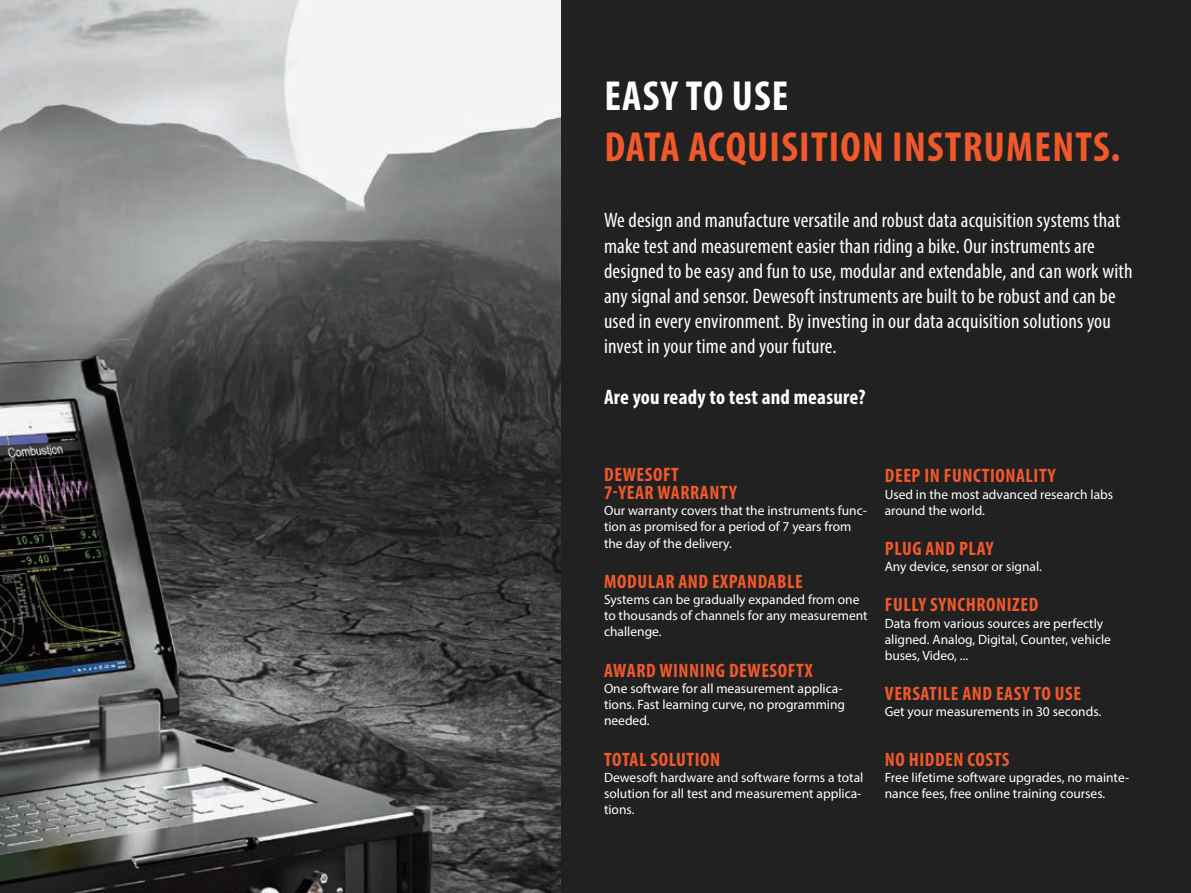
<style>
.page{position:relative;width:1191px;height:893px;background:#fff}
.page>*{position:absolute;margin:0;border:0;box-sizing:border-box;transform-origin:0 0}
.t1{font:700 condensed 42.15px "Myriad Pro";letter-spacing:.03em;color:#f1592a}
.t2{font:700 condensed 42.15px "Myriad Pro";letter-spacing:.03em;color:#fff}
.t3{font:condensed 21px/25.2px "Myriad Pro";letter-spacing:.01em;color:#fff}
.t4{font:700 condensed 21px "Myriad Pro";letter-spacing:.01em;color:#fff}
.t5{font:700 condensed 19.5px/18px "Myriad Pro";letter-spacing:.03em;color:#f1592a}
.t6{font:13.5px/16.2px "Myriad Pro";color:#fff}
</style>
<div class="page">
<img style="left:0;top:0;width:561px;height:893px">
<div style="left:561px;top:0;width:630px;height:893px;background:#212121"></div>
<h1 class="t2" style="left:604px;top:70px;width:186px">EASY TO USE</h1>
<h1 class="t1" style="left:604px;top:121px;width:517px">DATA ACQUISITION INSTRUMENTS.</h1>
<p class="t3" style="left:604px;top:208px;width:530px">We design and manufacture versatile and robust data acquisition systems that make test and measurement easier than riding a bike. Our instruments are designed to be easy and fun to use, modular and extendable, and can work with any signal and sensor. Dewesoft instruments are built to be robust and can be used in every environment. By investing in our data acquisition solutions you invest in your time and your future.</p>
<h2 class="t4" style="left:604px;top:384px;width:263px">Are you ready to test and measure?</h2>
<h3 class="t5" style="left:604px;top:465px;width:134px">DEWESOFT<br>7-YEAR WARRANTY</h3>
<p class="t6" style="left:604px;top:502px;width:264px">Our warranty covers that the instruments func&shy;tion as promised for a period of 7 years from the day of the delivery.</p>
<h3 class="t5" style="left:885px;top:466px;width:172px">DEEP IN FUNCTIONALITY</h3>
<p class="t6" style="left:884px;top:486px;width:230px">Used in the most advanced research labs around the world.</p>
<h3 class="t5" style="left:885px;top:539px;width:110px">PLUG AND PLAY</h3>
<p class="t6" style="left:884px;top:558px;width:159px">Any device, sensor or signal.</p>
<h3 class="t5" style="left:604px;top:572px;width:200px">MODULAR AND EXPANDABLE</h3>
<p class="t6" style="left:604px;top:591px;width:265px">Systems can be gradually expanded from one to thousands of channels for any measurement challenge.</p>
<h3 class="t5" style="left:885px;top:595px;width:155px">FULLY SYNCHRONIZED</h3>
<p class="t6" style="left:884px;top:615px;width:228px">Data from various sources are perfectly aligned. Analog, Digital, Counter, vehicle buses, Video, ...</p>
<h3 class="t5" style="left:604px;top:661px;width:210px">AWARD WINNING DEWESOFTX</h3>
<p class="t6" style="left:604px;top:680px;width:243px">One software for all measurement applica&shy;tions. Fast learning curve, no programming needed.</p>
<h3 class="t5" style="left:885px;top:684px;width:198px">VERSATILE AND EASY TO USE</h3>
<p class="t6" style="left:884px;top:704px;width:218px">Get your measurements in 30 seconds.</p>
<h3 class="t5" style="left:604px;top:750px;width:118px">TOTAL SOLUTION</h3>
<p class="t6" style="left:604px;top:769px;width:261px">Dewesoft hardware and software forms a total solution for all test and measurement applica&shy;tions.</p>
<h3 class="t5" style="left:885px;top:750px;width:126px">NO HIDDEN COSTS</h3>
<p class="t6" style="left:884px;top:769px;width:246px">Free lifetime software upgrades, no mainte&shy;nance fees, free online training courses.</p>
</div>
